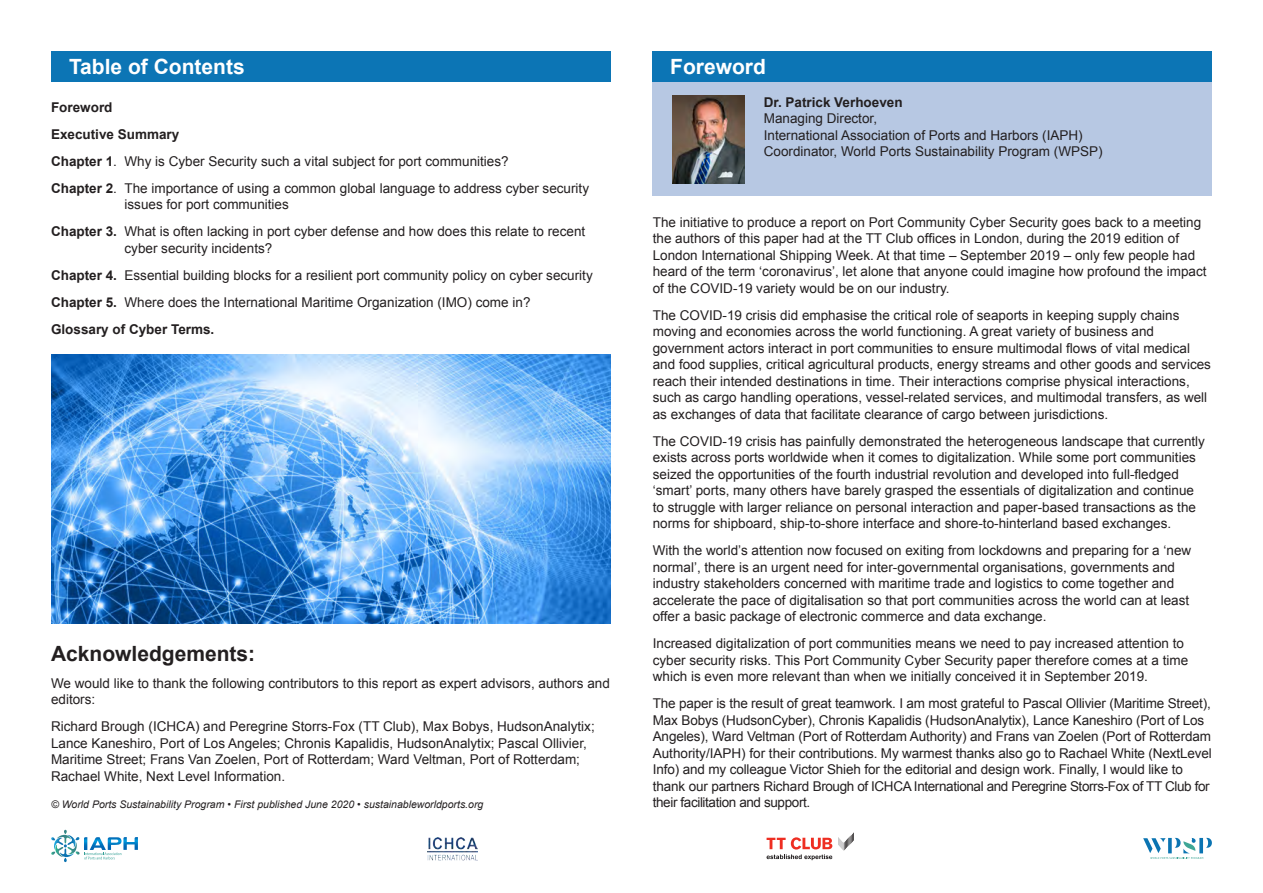
<style>
.page{position:relative;width:1263px;height:893px;background:#fff}
.page>*{position:absolute;margin:0;border:0;box-sizing:border-box;transform-origin:0 0}
.t1{font:700 21px "Arial";color:#fff}
.t2{font:700 21px "Arial";color:#231f20}
.t3{font:13.5px/16.5px "Arial";color:#231f20}
.t4{font:700 13.5px "Arial";color:#231f20}
.t5{font:italic 10.5px "Arial";color:#231f20}
.s1{font-weight:700}
</style>
<div class="page">
<svg style="left:1143px;top:838px;width:69px;height:21px"></svg>
<svg style="left:51px;top:830px;width:87px;height:32px"></svg>
<img style="left:427px;top:837px;width:50px;height:23px">
<svg style="left:838px;top:832px;width:16px;height:19px"></svg>
<svg style="left:766px;top:837px;width:66px;height:23px"></svg>
<div style="left:653px;top:77px;width:559px;height:119px;background:#b7c8e3"></div>
<div style="left:51px;top:51px;width:559px;height:31px;background:#0c75b5"></div>
<div style="left:653px;top:51px;width:559px;height:31px;background:#0c75b5"></div>
<img style="left:51px;top:355px;width:559px;height:269px">
<img style="left:672px;top:96px;width:72px;height:87px">
<p class="t1" style="left:69px;top:53px;width:177px">Table of Contents</p>
<p class="t4" style="left:51px;top:98px;width:63px">Foreword</p>
<p class="t4" style="left:51px;top:125px;width:130px">Executive Summary</p>
<p class="t3" style="left:51px;top:153px;width:459px"><span class="s1">Chapter 1</span>. Why is Cyber Security such a vital subject for port communities?</p>
<p class="t3" style="left:125px;top:180px;width:466px;text-indent:-73px"><span class="s1">Chapter 2</span>. The importance of using a common global language to address cyber security issues for port communities</p>
<p class="t3" style="left:125px;top:224px;width:462px;text-indent:-73px"><span class="s1">Chapter 3.</span> What is often lacking in port cyber defense and how does this relate to recent cyber security incidents?</p>
<p class="t3" style="left:51px;top:267px;width:543px"><span class="s1">Chapter 4.</span> Essential building blocks for a resilient port community policy on cyber security</p>
<p class="t3" style="left:51px;top:294px;width:481px"><span class="s1">Chapter 5.</span> Where does the International Maritime Organization (IMO) come in?</p>
<p class="t4" style="left:51px;top:320px;width:165px">Glossary of Cyber Terms.</p>
<p class="t2" style="left:51px;top:640px;width:206px">Acknowledgements:</p>
<p class="t3" style="left:51px;top:675px;width:560px">We would like to thank the following contributors to this report as expert advisors, authors and editors:</p>
<p class="t3" style="left:51px;top:719px;width:545px">Richard Brough (ICHCA) and Peregrine Storrs-Fox (TT Club), Max Bobys, HudsonAnalytix; Lance Kaneshiro, Port of Los Angeles; Chronis Kapalidis, HudsonAnalytix; Pascal Ollivier, Maritime Street; Frans Van Zoelen, Port of Rotterdam; Ward Veltman, Port of Rotterdam; Rachael White, Next Level Information.</p>
<p class="t5" style="left:51px;top:797px;width:434px">© World Ports Sustainability Program • First published June 2020 • sustainableworldports.org</p>
<p class="t1" style="left:670px;top:53px;width:97px">Foreword</p>
<p class="t4" style="left:764px;top:93px;width:140px">Dr. Patrick Verhoeven</p>
<p class="t3" style="left:764px;top:110px;width:115px">Managing Director,</p>
<p class="t3" style="left:764px;top:127px;width:320px">International Association of Ports and Harbors (IAPH)</p>
<p class="t3" style="left:764px;top:143px;width:340px">Coordinator, World Ports Sustainability Program (WPSP)</p>
<p class="t3" style="left:653px;top:214px;width:555px">The initiative to produce a report on Port Community Cyber Security goes back to a meeting the authors of this paper had at the TT Club offices in London, during the 2019 edition of London International Shipping Week. At that time – September 2019 – only few people had heard of the term ‘coronavirus’, let alone that anyone could imagine how profound the impact of the COVID-19 variety would be on our industry.</p>
<p class="t3" style="left:653px;top:307px;width:560px">The COVID-19 crisis did emphasise the critical role of seaports in keeping supply chains moving and economies across the world functioning. A great variety of business and government actors interact in port communities to ensure multimodal flows of vital medical and food supplies, critical agricultural products, energy streams and other goods and services reach their intended destinations in time. Their interactions comprise physical interactions, such as cargo handling operations, vessel-related services, and multimodal transfers, as well as exchanges of data that facilitate clearance of cargo between jurisdictions.</p>
<p class="t3" style="left:653px;top:433px;width:554px">The COVID-19 crisis has painfully demonstrated the heterogeneous landscape that currently exists across ports worldwide when it comes to digitalization. While some port communities seized the opportunities of the fourth industrial revolution and developed into full-fledged ‘smart’ ports, many others have barely grasped the essentials of digitalization and continue to struggle with larger reliance on personal interaction and paper-based transactions as the norms for shipboard, ship-to-shore interface and shore-to-hinterland based exchanges.</p>
<p class="t3" style="left:653px;top:542px;width:540px">With the world’s attention now focused on exiting from lockdowns and preparing for a ‘new normal’, there is an urgent need for inter-governmental organisations, governments and industry stakeholders concerned with maritime trade and logistics to come together and accelerate the pace of digitalisation so that port communities across the world can at least offer a basic package of electronic commerce and data exchange.</p>
<p class="t3" style="left:653px;top:635px;width:537px">Increased digitalization of port communities means we need to pay increased attention to cyber security risks. This Port Community Cyber Security paper therefore comes at a time which is even more relevant than when we initially conceived it in September 2019.</p>
<p class="t3" style="left:653px;top:695px;width:561px">The paper is the result of great teamwork. I am most grateful to Pascal Ollivier (Maritime Street), Max Bobys (HudsonCyber), Chronis Kapalidis (HudsonAnalytix), Lance Kaneshiro (Port of Los Angeles), Ward Veltman (Port of Rotterdam Authority) and Frans van Zoelen (Port of Rotterdam Authority/IAPH) for their contributions. My warmest thanks also go to Rachael White (NextLevel Info) and my colleague Victor Shieh for the editorial and design work. Finally, I would like to thank our partners Richard Brough of ICHCA International and Peregrine Storrs-Fox of TT Club for their facilitation and support.</p>
</div>
